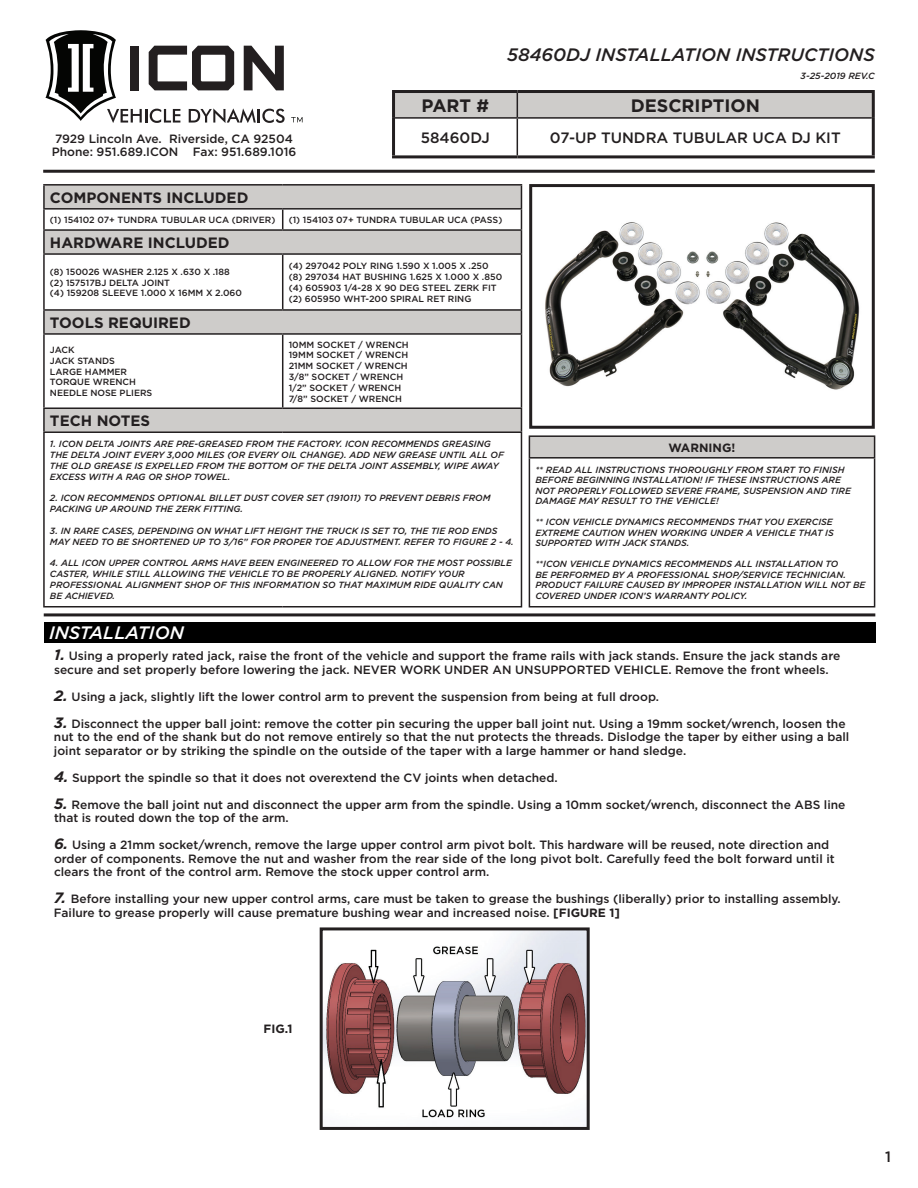
<style>
.page{position:relative;width:918px;height:1188px;background:#fff}
.page>*{position:absolute;margin:0;border:0;box-sizing:border-box;transform-origin:0 0}
.t1{font:italic 500 18px "Gotham";color:#231f20}
.t2{font:700 18px "Gotham";color:#231f20}
.t3{font:italic 500 18px "Gotham";color:#fff}
.t4{font:700 15px "Gotham";color:#231f20}
.t5{font:500 15px "Gotham";color:#231f20}
.t6{font:500 12px/13.5px "Gotham";color:#231f20}
.t7{font:700 12px "Gotham";color:#231f20}
.t8{font:italic 500 9px/10.5px "Gotham";color:#231f20}
.t9{font:500 9px/10.8px "Gotham";color:#231f20}
.s1{font-weight:700;font-style:italic;font-size:15px}
.s2{font-weight:700}
</style>
<div class="page">
<svg style="left:291px;top:117px;width:12px;height:5px"></svg>
<svg style="left:45px;top:30px;width:240px;height:93px"></svg>
<hr style="left:43px;top:170px;width:832px;height:3px;background:#231f20">
<div style="left:395px;top:93px;width:477px;height:24px;background:#ceccca"></div>
<hr style="left:395px;top:117px;width:122px;height:2px;background:#231f20">
<hr style="left:517px;top:117px;width:355px;height:2px;background:#231f20">
<hr style="left:517px;top:119px;width:1px;height:36px;background:#231f20">
<hr style="left:392px;top:90px;width:125px;height:3px;background:#231f20">
<hr style="left:392px;top:93px;width:3px;height:25px;background:#231f20">
<hr style="left:517px;top:90px;width:358px;height:3px;background:#231f20">
<hr style="left:872px;top:93px;width:3px;height:25px;background:#231f20">
<hr style="left:392px;top:118px;width:3px;height:37px;background:#231f20">
<hr style="left:872px;top:118px;width:3px;height:37px;background:#231f20">
<hr style="left:392px;top:155px;width:125px;height:3px;background:#231f20">
<hr style="left:517px;top:155px;width:358px;height:3px;background:#231f20">
<div style="left:529px;top:436px;width:346px;height:22px;background:#ceccca"></div>
<hr style="left:529px;top:435px;width:346px;height:2px;background:#231f20">
<svg style="left:529px;top:437px;width:1px;height:20px"></svg>
<svg style="left:874px;top:437px;width:1px;height:20px"></svg>
<hr style="left:529px;top:457px;width:346px;height:2px;background:#231f20">
<hr style="left:529px;top:459px;width:1px;height:147px;background:#231f20">
<hr style="left:874px;top:459px;width:1px;height:147px;background:#231f20">
<hr style="left:529px;top:606px;width:346px;height:2px;background:#231f20">
<img style="left:545px;top:222px;width:315px;height:168px">
<div style="left:529px;top:184px;width:346px;height:245px;border:3px solid #231f20"></div>
<svg style="left:45px;top:335px;width:476px;height:96px"></svg>
<hr style="left:43px;top:184px;width:240px;height:2px;background:#231f20">
<hr style="left:283px;top:184px;width:239px;height:2px;background:#231f20">
<svg style="left:43px;top:186px;width:479px;height:147px"></svg>
<hr style="left:43px;top:333px;width:240px;height:2px;background:#231f20">
<hr style="left:43px;top:335px;width:2px;height:72px;background:#231f20">
<hr style="left:283px;top:333px;width:239px;height:2px;background:#231f20">
<hr style="left:282px;top:335px;width:1px;height:72px;background:#231f20">
<hr style="left:521px;top:335px;width:1px;height:72px;background:#231f20">
<hr style="left:43px;top:407px;width:240px;height:2px;background:#231f20">
<hr style="left:43px;top:409px;width:2px;height:22px;background:#231f20">
<hr style="left:283px;top:407px;width:239px;height:2px;background:#231f20">
<svg style="left:521px;top:409px;width:1px;height:22px"></svg>
<hr style="left:43px;top:431px;width:240px;height:2px;background:#231f20">
<hr style="left:43px;top:433px;width:2px;height:173px;background:#231f20">
<hr style="left:283px;top:431px;width:239px;height:2px;background:#231f20">
<hr style="left:521px;top:433px;width:1px;height:173px;background:#231f20">
<hr style="left:43px;top:606px;width:240px;height:2px;background:#231f20">
<hr style="left:283px;top:606px;width:239px;height:2px;background:#231f20">
<hr style="left:44px;top:613px;width:831px;height:3px;background:#231f20">
<div style="left:44px;top:622px;width:831px;height:20px;background:#000"></div>
<img style="left:324px;top:931px;width:262px;height:195px">
<div style="left:320px;top:927px;width:270px;height:203px;border:3px solid #231f20"></div>
<h1 class="t1" style="left:507px;top:43px;width:369px">58460DJ INSTALLATION INSTRUCTIONS</h1>
<p class="t6" style="left:52px;top:131px;width:246px">7929 Lincoln Ave. Riverside, CA 92504<br>Phone: 951.689.ICON Fax: 951.689.1016</p>
<p class="t8" style="left:801px;top:71px;width:76px">3-25-2019 REV.C</p>
<h1 class="t2" style="left:422px;top:94px;width:69px">PART #</h1>
<h1 class="t2" style="left:631px;top:94px;width:131px">DESCRIPTION</h1>
<p class="t5" style="left:421px;top:128px;width:71px">58460DJ</p>
<p class="t5" style="left:550px;top:128px;width:292px">07-UP TUNDRA TUBULAR UCA DJ KIT</p>
<p class="t4" style="left:50px;top:188px;width:200px">COMPONENTS INCLUDED</p>
<p class="t9" style="left:50px;top:214px;width:227px">(1) 154102 07+ TUNDRA TUBULAR UCA (DRIVER)</p>
<p class="t9" style="left:289px;top:214px;width:215px">(1) 154103 07+ TUNDRA TUBULAR UCA (PASS)</p>
<p class="t4" style="left:50px;top:233px;width:181px">HARDWARE INCLUDED</p>
<p class="t9" style="left:50px;top:266px;width:194px">(8) 150026 WASHER 2.125 X .630 X .188 (2) 157517BJ DELTA JOINT<br>(4) 159208 SLEEVE 1.000 X 16MM X 2.060</p>
<p class="t9" style="left:289px;top:261px;width:215px">(4) 297042 POLY RING 1.590 X 1.005 X .250 (8) 297034 HAT BUSHING 1.625 X 1.000 X .850 (4) 605903 1/4-28 X 90 DEG STEEL ZERK FIT (2) 605950 WHT-200 SPIRAL RET RING</p>
<p class="t4" style="left:50px;top:313px;width:142px">TOOLS REQUIRED</p>
<p class="t9" style="left:50px;top:344px;width:104px">JACK<br>JACK STANDS<br>LARGE HAMMER<br>TORQUE WRENCH<br>NEEDLE NOSE PLIERS</p>
<p class="t9" style="left:289px;top:339px;width:122px">10MM SOCKET / WRENCH<br>19MM SOCKET / WRENCH<br>21MM SOCKET / WRENCH<br>3/8” SOCKET / WRENCH<br>1/2” SOCKET / WRENCH<br>7/8” SOCKET / WRENCH</p>
<p class="t4" style="left:50px;top:411px;width:102px">TECH NOTES</p>
<p class="t8" style="left:50px;top:439px;width:456px">1. ICON DELTA JOINTS ARE PRE-GREASED FROM THE FACTORY. ICON RECOMMENDS GREASING THE DELTA JOINT EVERY 3,000 MILES (OR EVERY OIL CHANGE). ADD NEW GREASE UNTIL ALL OF THE OLD GREASE IS EXPELLED FROM THE BOTTOM OF THE DELTA JOINT ASSEMBLY, WIPE AWAY EXCESS WITH A RAG OR SHOP TOWEL.</p>
<p class="t8" style="left:50px;top:493px;width:442px">2. ICON RECOMMENDS OPTIONAL BILLET DUST COVER SET (191011) TO PREVENT DEBRIS FROM<br>PACKING UP AROUND THE ZERK FITTING.</p>
<p class="t8" style="left:50px;top:525px;width:465px">3. IN RARE CASES, DEPENDING ON WHAT LIFT HEIGHT THE TRUCK IS SET TO, THE TIE ROD ENDS<br>MAY NEED TO BE SHORTENED UP TO 3/16” FOR PROPER TOE ADJUSTMENT. REFER TO FIGURE 2 - 4.</p>
<p class="t8" style="left:50px;top:558px;width:464px">4. ALL ICON UPPER CONTROL ARMS HAVE BEEN ENGINEERED TO ALLOW FOR THE MOST POSSIBLE CASTER, WHILE STILL ALLOWING THE VEHICLE TO BE PROPERLY ALIGNED. NOTIFY YOUR PROFESSIONAL ALIGNMENT SHOP OF THIS INFORMATION SO THAT MAXIMUM RIDE QUALITY CAN BE ACHIEVED.</p>
<h1 class="t3" style="left:49px;top:621px;width:136px">INSTALLATION</h1>
<p class="t7" style="left:669px;top:440px;width:68px">WARNING!</p>
<p class="t8" style="left:535px;top:464px;width:317px">** READ ALL INSTRUCTIONS THOROUGHLY FROM START TO FINISH BEFORE BEGINNING INSTALLATION! IF THESE INSTRUCTIONS ARE NOT PROPERLY FOLLOWED SEVERE FRAME, SUSPENSION AND TIRE DAMAGE MAY RESULT TO THE VEHICLE!</p>
<p class="t8" style="left:535px;top:517px;width:300px;text-align:justify">** ICON VEHICLE DYNAMICS RECOMMENDS THAT YOU EXERCISE EXTREME CAUTION WHEN WORKING UNDER A VEHICLE THAT IS SUPPORTED WITH JACK STANDS.</p>
<p class="t8" style="left:535px;top:559px;width:332px">**ICON VEHICLE DYNAMICS RECOMMENDS ALL INSTALLATION TO<br>BE PERFORMED BY A PROFESSIONAL SHOP/SERVICE TECHNICIAN.<br>PRODUCT FAILURE CAUSED BY IMPROPER INSTALLATION WILL NOT BE COVERED UNDER ICON’S WARRANTY POLICY.</p>
<p class="t6" style="left:54px;top:649px;width:788px"><span class="s1">1.</span> Using a properly rated jack, raise the front of the vehicle and support the frame rails with jack stands. Ensure the jack stands are secure and set properly before lowering the jack. NEVER WORK UNDER AN UNSUPPORTED VEHICLE. Remove the front wheels.</p>
<p class="t6" style="left:54px;top:690px;width:607px"><span class="s1">2.</span> Using a jack, slightly lift the lower control arm to prevent the suspension from being at full droop.</p>
<p class="t6" style="left:54px;top:717px;width:797px"><span class="s1">3.</span> Disconnect the upper ball joint: remove the cotter pin securing the upper ball joint nut. Using a 19mm socket/wrench, loosen the nut to the end of the shank but do not remove entirely so that the nut protects the threads. Dislodge the taper by either using a ball joint separator or by striking the spindle on the outside of the taper with a large hammer or hand sledge.</p>
<p class="t6" style="left:54px;top:771px;width:505px"><span class="s1">4.</span> Support the spindle so that it does not overextend the CV joints when detached.</p>
<p class="t6" style="left:54px;top:798px;width:793px"><span class="s1">5.</span> Remove the ball joint nut and disconnect the upper arm from the spindle. Using a 10mm socket/wrench, disconnect the ABS line that is routed down the top of the arm.</p>
<p class="t6" style="left:54px;top:838px;width:782px"><span class="s1">6.</span> Using a 21mm socket/wrench, remove the large upper control arm pivot bolt. This hardware will be reused, note direction and order of components. Remove the nut and washer from the rear side of the long pivot bolt. Carefully feed the bolt forward until it clears the front of the control arm. Remove the stock upper control arm.</p>
<p class="t6" style="left:54px;top:892px;width:788px"><span class="s1">7.</span> Before installing your new upper control arms, care must be taken to grease the bushings (liberally) prior to installing assembly.<br>Failure to grease properly will cause premature bushing wear and increased noise. <span class="s2">[FIGURE 1]</span></p>
<p class="t7" style="left:263px;top:1021px;width:31px">FIG.1</p>
<p class="t5" style="left:885px;top:1147px;width:7px">1</p>
</div>
